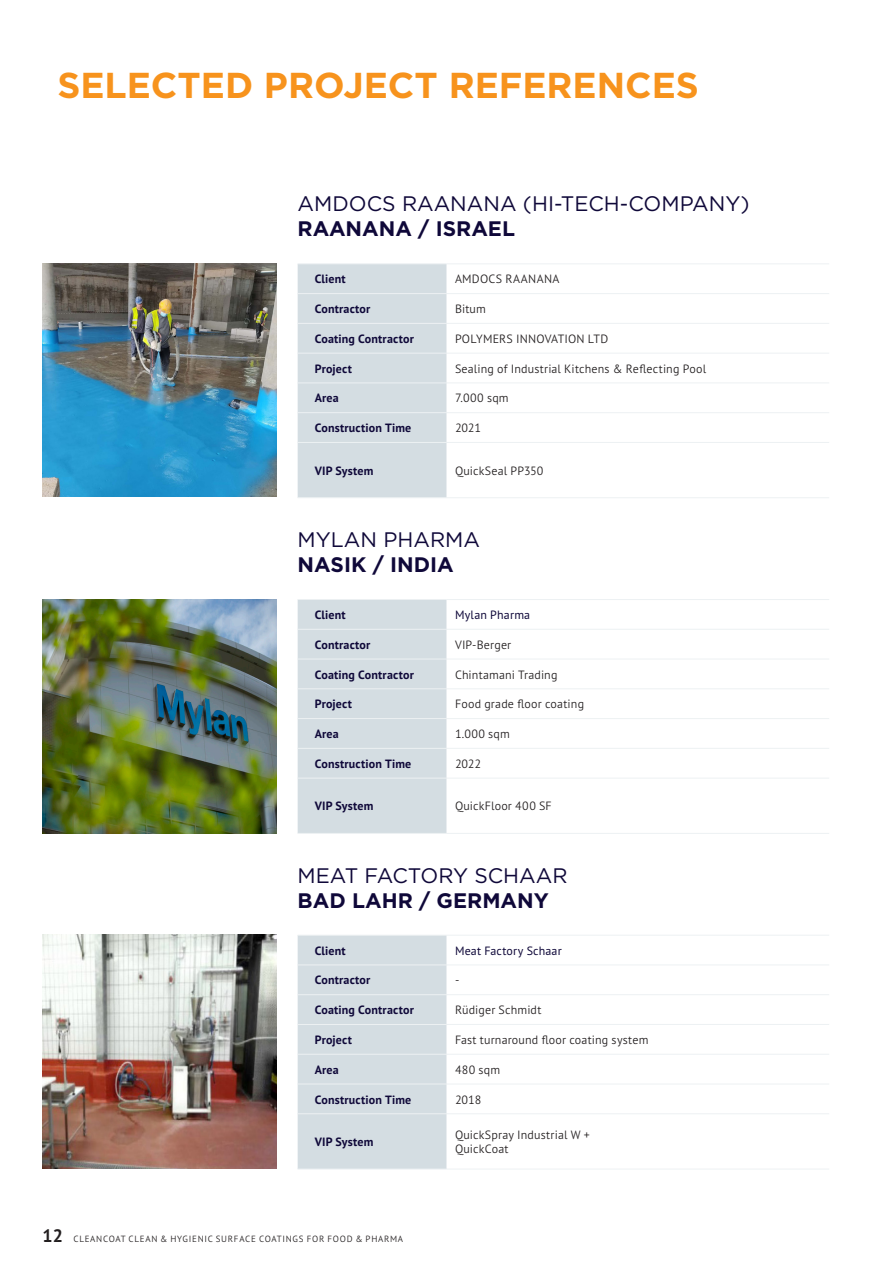
<style>
.page{position:relative;width:893px;height:1263px;background:#fff}
.page>*{position:absolute;margin:0;border:0;box-sizing:border-box;transform-origin:0 0}
.Headline{font:700 36px "Gotham";color:#f7931d}
.Headline-2{font:21px "Gotham";color:#0f0839}
.Headline-3{font:700 21px "Gotham";color:#0f0839}
.Index_normal{font:300 12px "PT Sans Pro";letter-spacing:.015em;color:#231f20}
.Tabellen_Headline_li{font:700 12px "PT Sans Pro";letter-spacing:.015em;color:#0f0839}
.Index_normal-2{font:12px "PT Sans Pro";letter-spacing:.015em;color:#0f0839}
.t1{font:300 9px "PT Sans Pro";letter-spacing:.08em;color:#231f20}
.s1{font-weight:700;font-size:18px}
</style>
<div class="page">
<div style="left:298px;top:936px;width:148px;height:233px;background:#d4dde2"></div>
<hr style="left:298px;top:935px;width:148px;height:1px;background:#edf1f3">
<hr style="left:446px;top:935px;width:383px;height:1px;background:#edf1f3">
<hr style="left:298px;top:965px;width:148px;height:1px;background:#edf1f3">
<hr style="left:446px;top:965px;width:383px;height:1px;background:#edf1f3">
<hr style="left:298px;top:994px;width:148px;height:1px;background:#edf1f3">
<hr style="left:446px;top:994px;width:383px;height:1px;background:#edf1f3">
<hr style="left:298px;top:1024px;width:148px;height:1px;background:#edf1f3">
<hr style="left:446px;top:1024px;width:383px;height:1px;background:#edf1f3">
<hr style="left:298px;top:1054px;width:148px;height:1px;background:#edf1f3">
<hr style="left:446px;top:1054px;width:383px;height:1px;background:#edf1f3">
<hr style="left:298px;top:1084px;width:148px;height:1px;background:#edf1f3">
<hr style="left:446px;top:1084px;width:383px;height:1px;background:#edf1f3">
<hr style="left:298px;top:1113px;width:148px;height:1px;background:#edf1f3">
<hr style="left:446px;top:1113px;width:383px;height:1px;background:#edf1f3">
<hr style="left:298px;top:1169px;width:148px;height:1px;background:#edf1f3">
<hr style="left:446px;top:1169px;width:383px;height:1px;background:#edf1f3">
<img style="left:43px;top:935px;width:233px;height:234px">
<div style="left:298px;top:600px;width:148px;height:233px;background:#d4dde2"></div>
<hr style="left:298px;top:599px;width:148px;height:1px;background:#edf1f3">
<hr style="left:446px;top:599px;width:383px;height:1px;background:#edf1f3">
<hr style="left:298px;top:629px;width:148px;height:1px;background:#edf1f3">
<hr style="left:446px;top:629px;width:383px;height:1px;background:#edf1f3">
<hr style="left:298px;top:659px;width:148px;height:1px;background:#edf1f3">
<hr style="left:446px;top:659px;width:383px;height:1px;background:#edf1f3">
<hr style="left:298px;top:688px;width:148px;height:1px;background:#edf1f3">
<hr style="left:446px;top:688px;width:383px;height:1px;background:#edf1f3">
<hr style="left:298px;top:718px;width:148px;height:1px;background:#edf1f3">
<hr style="left:446px;top:718px;width:383px;height:1px;background:#edf1f3">
<hr style="left:298px;top:748px;width:148px;height:1px;background:#edf1f3">
<hr style="left:446px;top:748px;width:383px;height:1px;background:#edf1f3">
<hr style="left:298px;top:778px;width:148px;height:1px;background:#edf1f3">
<hr style="left:446px;top:778px;width:383px;height:1px;background:#edf1f3">
<hr style="left:298px;top:833px;width:148px;height:1px;background:#edf1f3">
<hr style="left:446px;top:833px;width:383px;height:1px;background:#edf1f3">
<div style="left:298px;top:265px;width:148px;height:232px;background:#d4dde2"></div>
<hr style="left:298px;top:264px;width:148px;height:1px;background:#edf1f3">
<hr style="left:446px;top:264px;width:383px;height:1px;background:#edf1f3">
<hr style="left:298px;top:293px;width:148px;height:1px;background:#edf1f3">
<hr style="left:446px;top:293px;width:383px;height:1px;background:#edf1f3">
<hr style="left:298px;top:323px;width:148px;height:1px;background:#edf1f3">
<hr style="left:446px;top:323px;width:383px;height:1px;background:#edf1f3">
<hr style="left:298px;top:353px;width:148px;height:1px;background:#edf1f3">
<hr style="left:446px;top:353px;width:383px;height:1px;background:#edf1f3">
<hr style="left:298px;top:383px;width:148px;height:1px;background:#edf1f3">
<hr style="left:446px;top:383px;width:383px;height:1px;background:#edf1f3">
<hr style="left:298px;top:412px;width:148px;height:1px;background:#edf1f3">
<hr style="left:446px;top:412px;width:383px;height:1px;background:#edf1f3">
<hr style="left:298px;top:442px;width:148px;height:1px;background:#edf1f3">
<hr style="left:446px;top:442px;width:383px;height:1px;background:#edf1f3">
<hr style="left:298px;top:497px;width:148px;height:1px;background:#edf1f3">
<hr style="left:446px;top:497px;width:383px;height:1px;background:#edf1f3">
<img style="left:43px;top:263px;width:233px;height:234px">
<img style="left:43px;top:599px;width:233px;height:234px">
<p class="Headline" style="left:57px;top:61px;width:643px">SELECTED PROJECT REFERENCES</p>
<p class="Headline-2" style="left:298px;top:190px;width:453px">AMDOCS RAANANA (HI-TECH-COMPANY)</p>
<p class="Headline-3" style="left:298px;top:215px;width:219px">RAANANA / ISRAEL</p>
<p class="Tabellen_Headline_li" style="left:315px;top:271px;width:32px">Client</p>
<p class="Index_normal" style="left:455px;top:271px;width:106px">AMDOCS RAANANA</p>
<p class="Tabellen_Headline_li" style="left:315px;top:301px;width:57px">Contractor</p>
<p class="Index_normal" style="left:455px;top:301px;width:32px">Bitum</p>
<p class="Tabellen_Headline_li" style="left:315px;top:331px;width:101px">Coating Contractor</p>
<p class="Index_normal" style="left:455px;top:331px;width:155px">POLYMERS INNOVATION LTD</p>
<p class="Tabellen_Headline_li" style="left:315px;top:360px;width:39px">Project</p>
<p class="Index_normal" style="left:455px;top:361px;width:253px">Sealing of Industrial Kitchens &amp; Reflecting Pool</p>
<p class="Tabellen_Headline_li" style="left:315px;top:390px;width:26px">Area</p>
<p class="Index_normal" style="left:455px;top:390px;width:55px">7.000 sqm</p>
<p class="Tabellen_Headline_li" style="left:315px;top:420px;width:98px">Construction Time</p>
<p class="Index_normal" style="left:455px;top:420px;width:28px">2021</p>
<p class="Tabellen_Headline_li" style="left:315px;top:463px;width:60px">VIP System</p>
<p class="Index_normal" style="left:455px;top:463px;width:90px">QuickSeal PP350</p>
<p class="Headline-2" style="left:298px;top:526px;width:184px">MYLAN PHARMA</p>
<p class="Headline-3" style="left:298px;top:551px;width:158px">NASIK / INDIA</p>
<p class="Tabellen_Headline_li" style="left:315px;top:607px;width:32px">Client</p>
<p class="Index_normal-2" style="left:455px;top:607px;width:77px">Mylan Pharma</p>
<p class="Tabellen_Headline_li" style="left:315px;top:637px;width:57px">Contractor</p>
<p class="Index_normal" style="left:455px;top:637px;width:58px">VIP-Berger</p>
<p class="Tabellen_Headline_li" style="left:315px;top:666px;width:101px">Coating Contractor</p>
<p class="Index_normal" style="left:455px;top:666px;width:104px">Chintamani Trading</p>
<p class="Tabellen_Headline_li" style="left:315px;top:696px;width:39px">Project</p>
<p class="Index_normal" style="left:455px;top:696px;width:131px">Food grade floor coating</p>
<p class="Tabellen_Headline_li" style="left:315px;top:726px;width:26px">Area</p>
<p class="Index_normal" style="left:455px;top:726px;width:56px">1.000 sqm</p>
<p class="Tabellen_Headline_li" style="left:315px;top:756px;width:98px">Construction Time</p>
<p class="Index_normal" style="left:455px;top:756px;width:28px">2022</p>
<p class="Tabellen_Headline_li" style="left:315px;top:798px;width:60px">VIP System</p>
<p class="Index_normal" style="left:455px;top:798px;width:98px">QuickFloor 400 SF</p>
<p class="Headline-2" style="left:298px;top:862px;width:271px">MEAT FACTORY SCHAAR</p>
<p class="Headline-3" style="left:298px;top:886px;width:253px">BAD LAHR / GERMANY</p>
<p class="Tabellen_Headline_li" style="left:315px;top:942px;width:32px">Client</p>
<p class="Index_normal-2" style="left:455px;top:943px;width:108px">Meat Factory Schaar</p>
<p class="Tabellen_Headline_li" style="left:315px;top:972px;width:57px">Contractor</p>
<p class="Index_normal" style="left:455px;top:972px;width:6px">-</p>
<p class="Tabellen_Headline_li" style="left:315px;top:1002px;width:101px">Coating Contractor</p>
<p class="Index_normal" style="left:455px;top:1002px;width:88px">Rüdiger Schmidt</p>
<p class="Tabellen_Headline_li" style="left:315px;top:1032px;width:39px">Project</p>
<p class="Index_normal" style="left:455px;top:1032px;width:195px">Fast turnaround floor coating system</p>
<p class="Tabellen_Headline_li" style="left:315px;top:1061px;width:26px">Area</p>
<p class="Index_normal" style="left:455px;top:1062px;width:47px">480 sqm</p>
<p class="Tabellen_Headline_li" style="left:315px;top:1091px;width:98px">Construction Time</p>
<p class="Index_normal" style="left:455px;top:1091px;width:28px">2018</p>
<p class="Tabellen_Headline_li" style="left:315px;top:1134px;width:60px">VIP System</p>
<p class="Index_normal" style="left:455px;top:1127px;width:136px">QuickSpray Industrial W +</p>
<p class="Index_normal" style="left:455px;top:1141px;width:55px">QuickCoat</p>
<p class="t1" style="left:43px;top:1233px;width:362px"><span class="s1">12</span> CLEANCOAT CLEAN &amp; HYGIENIC SURFACE COATINGS FOR FOOD &amp; PHARMA</p>
</div>
